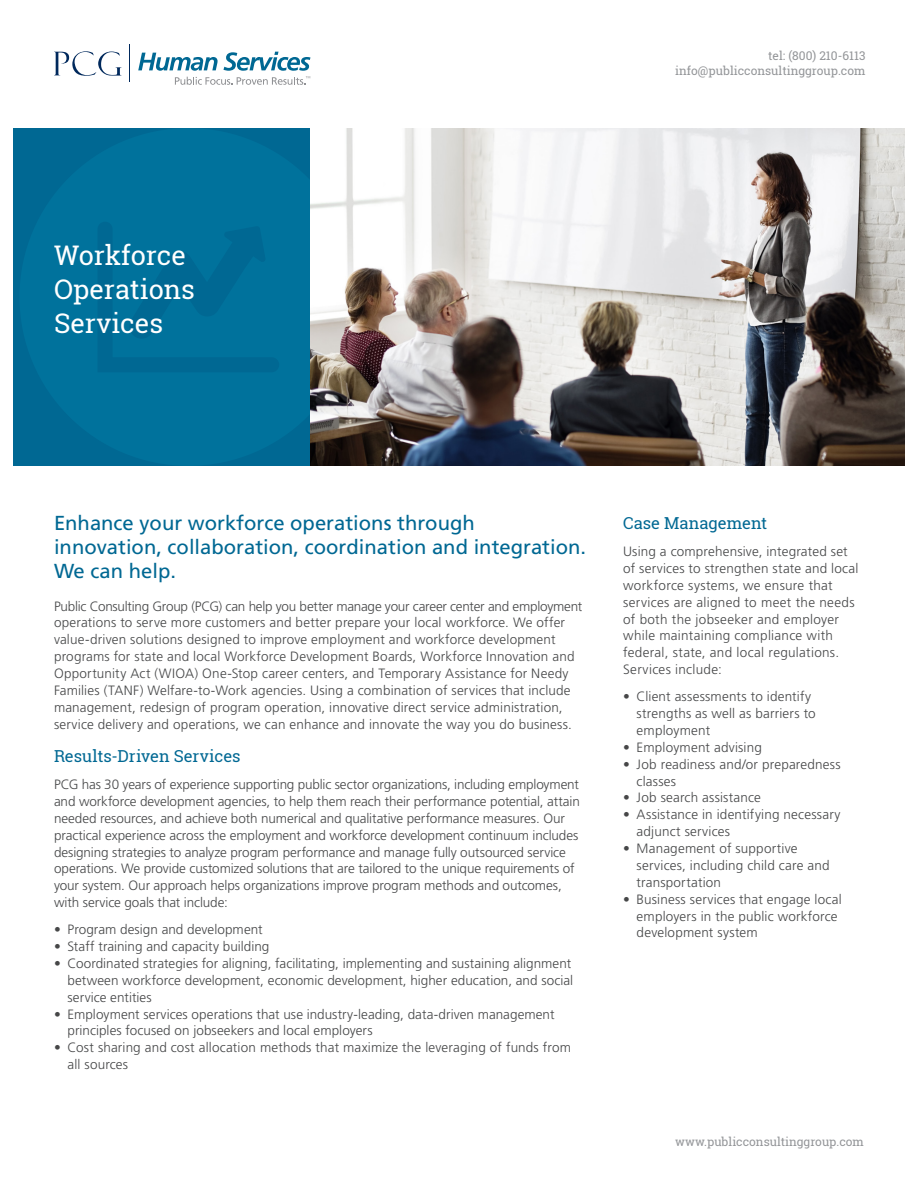
<style>
.page{position:relative;width:918px;height:1188px;background:#fff}
.page>*{position:absolute;margin:0;border:0;box-sizing:border-box;transform-origin:0 0}
.Main_Title{font:27px/33.8px "Roboto Slab";color:#fff}
.Case_Study_Label__su{font:20.25px/24px "Frutiger LT Std";color:#006893}
.Content_Header{font:16.5px "Roboto Slab";color:#006893}
.Body_copy{font:300 13.5px/16.8px "Frutiger LT Std";letter-spacing:.005em;color:#464748}
.t1{font:12px "Roboto Slab";color:#939598}
</style>
<div class="page">
<div style="left:14px;top:128px;width:296px;height:338px;background:#00729c"></div>
<img style="left:310px;top:128px;width:594px;height:338px">
<svg style="left:54px;top:51px;width:68px;height:25px"></svg>
<hr style="left:129px;top:44px;width:1px;height:38px;background:#00295c">
<svg style="left:138px;top:52px;width:173px;height:33px"></svg>
<p class="Main_Title" style="left:54px;top:238px;width:143px">Workforce<br>Operations<br>Services</p>
<p class="t1" style="left:768px;top:47px;width:99px">tel: (800) 210-6113</p>
<p class="t1" style="left:675px;top:62px;width:192px">info@publicconsultinggroup.com</p>
<p class="Case_Study_Label__su" style="left:54px;top:511px;width:534px">Enhance your workforce operations through innovation, collaboration, coordination and integration.<br>We can help.</p>
<p class="Body_copy" style="left:54px;top:598px;width:530px">Public Consulting Group (PCG) can help you better manage your career center and employment operations to serve more customers and better prepare your local workforce. We offer value-driven solutions designed to improve employment and workforce development programs for state and local Workforce Development Boards, Workforce Innovation and Opportunity Act (WIOA) One-Stop career centers, and Temporary Assistance for Needy Families (TANF) Welfare-to-Work agencies. Using a combination of services that include management, redesign of program operation, innovative direct service administration, service delivery and operations, we can enhance and innovate the way you do business.</p>
<p class="Content_Header" style="left:54px;top:745px;width:188px">Results-Driven Services</p>
<p class="Body_copy" style="left:54px;top:776px;width:527px">PCG has 30 years of experience supporting public sector organizations, including employment and workforce development agencies, to help them reach their performance potential, attain needed resources, and achieve both numerical and qualitative performance measures. Our practical experience across the employment and workforce development continuum includes designing strategies to analyze program performance and manage fully outsourced service operations. We provide customized solutions that are tailored to the unique requirements of your system. Our approach helps organizations improve program methods and outcomes, with service goals that include:</p>
<p class="Body_copy" style="left:54px;top:921px;width:210px">• Program design and development</p>
<p class="Body_copy" style="left:54px;top:938px;width:217px">• Staff training and capacity building</p>
<p class="Body_copy" style="left:68px;top:955px;width:507px;text-indent:-14px">• Coordinated strategies for aligning, facilitating, implementing and sustaining alignment between workforce development, economic development, higher education, and social service entities</p>
<p class="Body_copy" style="left:68px;top:1006px;width:489px;text-indent:-14px">• Employment services operations that use industry-leading, data-driven management principles focused on jobseekers and local employers</p>
<p class="Body_copy" style="left:68px;top:1039px;width:505px;text-indent:-14px">• Cost sharing and cost allocation methods that maximize the leveraging of funds from all sources</p>
<p class="Content_Header" style="left:623px;top:512px;width:146px">Case Management</p>
<p class="Body_copy" style="left:623px;top:543px;width:237px">Using a comprehensive, integrated set of services to strengthen state and local workforce systems, we ensure that services are aligned to meet the needs of both the jobseeker and employer while maintaining compliance with federal, state, and local regulations.<br>Services include:</p>
<p class="Body_copy" style="left:637px;top:688px;width:181px;text-indent:-14px">• Client assessments to identify strengths as well as barriers to employment</p>
<p class="Body_copy" style="left:623px;top:739px;width:140px">• Employment advising</p>
<p class="Body_copy" style="left:637px;top:756px;width:206px;text-indent:-14px">• Job readiness and/or preparedness classes</p>
<p class="Body_copy" style="left:623px;top:790px;width:139px">• Job search assistance</p>
<p class="Body_copy" style="left:637px;top:806px;width:205px;text-indent:-14px">• Assistance in identifying necessary adjunct services</p>
<p class="Body_copy" style="left:637px;top:840px;width:194px;text-indent:-14px">• Management of supportive services, including child care and transportation</p>
<p class="Body_copy" style="left:637px;top:891px;width:207px;text-indent:-14px">• Business services that engage local employers in the public workforce development system</p>
<p class="t1" style="left:675px;top:1134px;width:190px">www.publicconsultinggroup.com</p>
</div>
